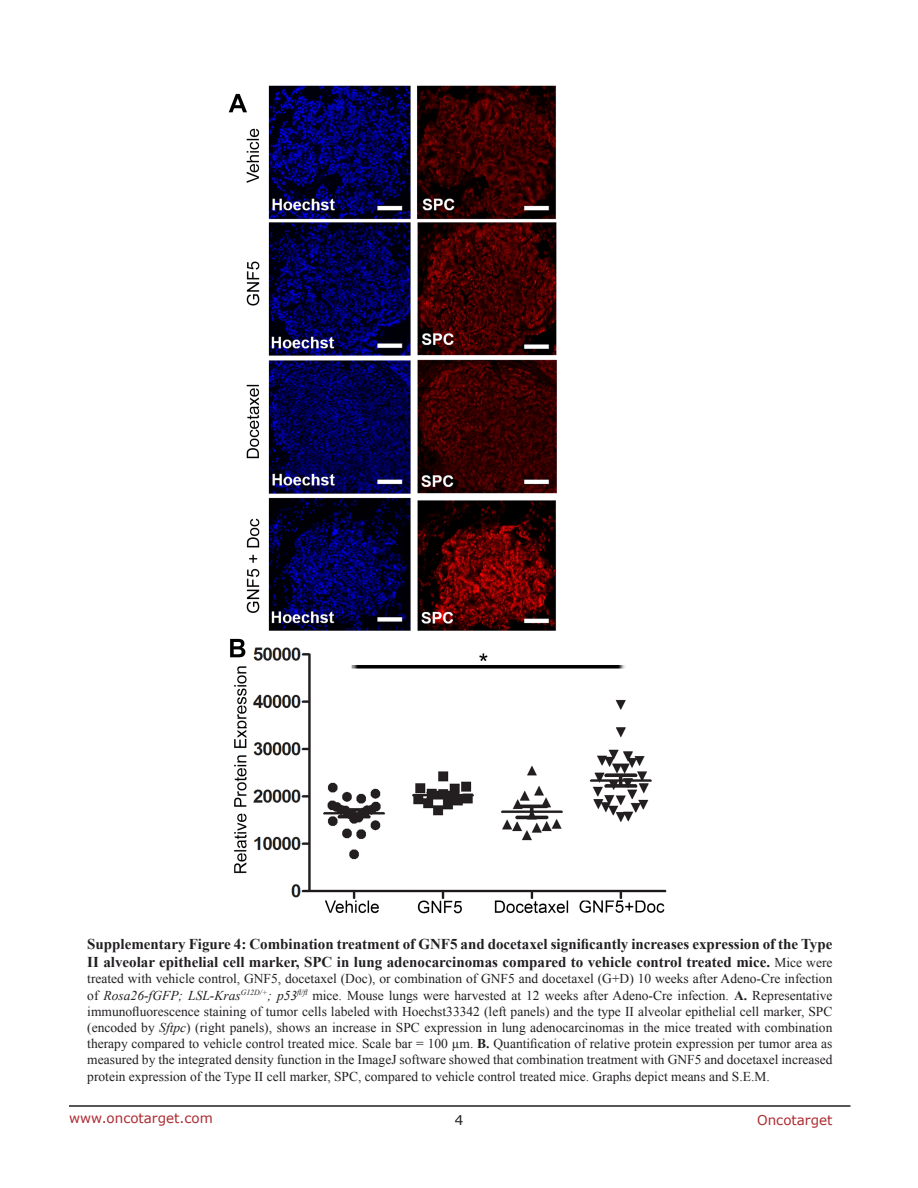
<style>
.page{position:relative;width:918px;height:1188px;background:#fff}
.page>*{position:absolute;margin:0;border:0;box-sizing:border-box;transform-origin:0 0}
.FigureText{font:700 15px/18px "Times New Roman";color:#221f22}
.FigureText-2{font:13.5px/16.2px "Times New Roman";color:#221f22;text-align:justify}
.t1{font:13.5px "Verdana";color:#ac2b31}
.t2{font:13.5px "Verdana";color:#221f22}
.s1{font-weight:400;font-size:13.5px}
.s2{font-style:italic}
.s3{font-weight:700}
</style>
<div class="page">
<hr style="left:69px;top:1105px;width:781px;height:2px;background:#231f20">
<img style="left:228px;top:85px;width:439px;height:829px">
<p class="FigureText" style="left:87px;top:935px;width:747px">Supplementary Figure 4: Combination treatment of GNF5 and docetaxel significantly increases expression of the Type<br>II alveolar epithelial cell marker, SPC in lung adenocarcinomas compared to vehicle control treated mice. <span class="s1">Mice were</span></p>
<p class="FigureText-2" style="left:87px;top:971px;width:747px">treated with vehicle control, GNF5, docetaxel (Doc), or combination of GNF5 and docetaxel (G+D) 10 weeks after Adeno-Cre infection of <span class="s2">Rosa26-fGFP; LSL-Kras</span><sup>G12D/+</sup><span class="s2">; p53</span><sup>fl/fl</sup> mice. Mouse lungs were harvested at 12 weeks after Adeno-Cre infection. <span class="s3">A.</span> Representative immunofluorescence staining of tumor cells labeled with Hoechst33342 (left panels) and the type II alveolar epithelial cell marker, SPC (encoded by <span class="s2">Sftpc</span>) (right panels), shows an increase in SPC expression in lung adenocarcinomas in the mice treated with combination therapy compared to vehicle control treated mice. Scale bar = 100 µm. <span class="s3">B.</span> Quantification of relative protein expression per tumor area as measured by the integrated density function in the ImageJ software showed that combination treatment with GNF5 and docetaxel increased protein expression of the Type II cell marker, SPC, compared to vehicle control treated mice. Graphs depict means and S.E.M.</p>
<p class="t1" style="left:69px;top:1109px;width:145px">www.oncotarget.com</p>
<p class="t2" style="left:455px;top:1111px;width:10px">4</p>
<p class="t1" style="left:757px;top:1111px;width:77px">Oncotarget</p>
</div>
